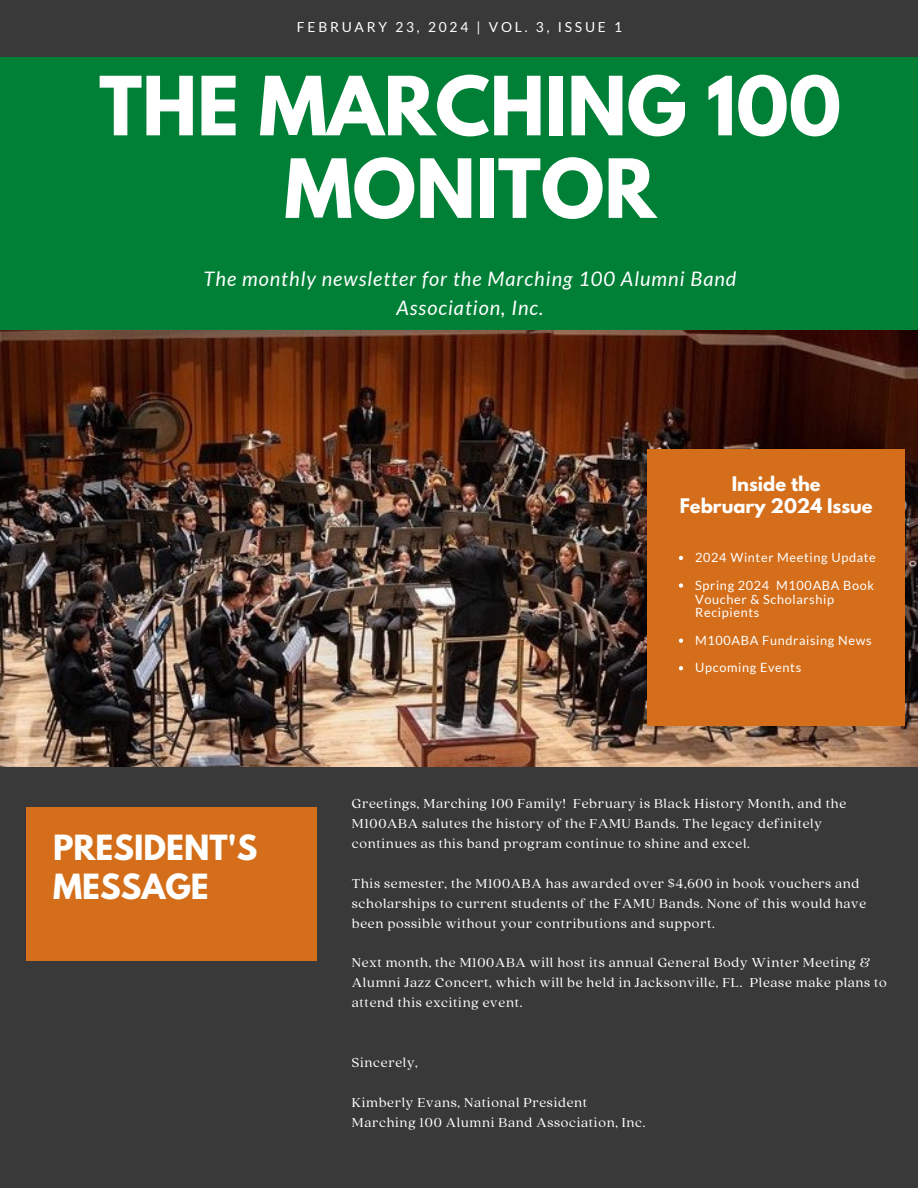
<style>
.page{position:relative;width:918px;height:1188px;background:#393939}
.page>*{position:absolute;margin:0;border:0;box-sizing:border-box;transform-origin:0 0}
.t1{font:700 72.3px/82.5px "League Spartan";color:#fff;text-align:center}
.t2{font:700 30.75px/38.1px "League Spartan";color:#fff}
.t3{font:italic 19.95px/28.7px "Lato";letter-spacing:.05em;color:#fff;text-align:center}
.t4{font:700 17.85px/21.9px "League Spartan";color:#fff;text-align:center}
.t5{font:14.4px/20px "Quincy CF";letter-spacing:.05em;color:#fff}
.t6{font:13.8px "Lato";letter-spacing:.2em;color:#fff}
.t7{font:12.75px/13.8px "Lato";letter-spacing:.05em;color:#fff}
</style>
<div class="page">
<img style="left:0;top:330px;width:918px;height:437px">
<div style="left:0;top:23px;width:918px;height:307px;background:#008037"></div>
<div style="left:0;top:0;width:918px;height:56px;background:#393939"></div>
<div style="left:26px;top:807px;width:290px;height:154px;background:#d46e1a"></div>
<div style="left:648px;top:450px;width:257px;height:275px;background:#d46e1a"></div>
<svg style="left:679px;top:556px;width:4px;height:4px"></svg>
<svg style="left:679px;top:583px;width:4px;height:5px"></svg>
<svg style="left:679px;top:639px;width:4px;height:4px"></svg>
<svg style="left:679px;top:666px;width:4px;height:4px"></svg>
<p class="t6" style="left:297px;top:19px;width:327px">FEBRUARY 23, 2024 | VOL. 3, ISSUE 1</p>
<p class="t1" style="left:99px;top:74px;width:744px">THE MARCHING 100<br>MONITOR</p>
<p class="t3" style="left:204px;top:264px;width:534px">The monthly newsletter for the Marching 100 Alumni Band<br>Association, Inc.</p>
<h5 class="t2" style="left:53px;top:833px;width:206px">PRESIDENT'S<br>MESSAGE</h5>
<p class="t4" style="left:680px;top:475px;width:194px">Inside the<br>February 2024 Issue</p>
<h1 class="t7" style="left:695px;top:550px;width:182px">2024 Winter Meeting Update</h1>
<h3 class="t7" style="left:695px;top:578px;width:181px">Spring 2024 M100ABA Book<br>Voucher &amp; Scholarship<br>Recipients</h3>
<p class="t7" style="left:695px;top:633px;width:178px">M100ABA Fundraising News</p>
<h4 class="t7" style="left:695px;top:661px;width:108px">Upcoming Events</h4>
<p class="t5" style="left:352px;top:793px;width:496px">Greetings, Marching 100 Family! February is Black History Month, and the<br>M100ABA salutes the history of the FAMU Bands. The legacy definitely continues as this band program continue to shine and excel.</p>
<p class="t5" style="left:352px;top:873px;width:516px">This semester, the M100ABA has awarded over $4,600 in book vouchers and scholarships to current students of the FAMU Bands. None of this would have been possible without your contributions and support.</p>
<p class="t5" style="left:352px;top:952px;width:536px">Next month, the M100ABA will host its annual General Body Winter Meeting &amp;<br>Alumni Jazz Concert, which will be held in Jacksonville, FL. Please make plans to attend this exciting event.</p>
<h2 class="t5" style="left:352px;top:1052px;width:67px">Sincerely,</h2>
<h6 class="t5" style="left:352px;top:1091px;width:295px">Kimberly Evans, National President<br>Marching 100 Alumni Band Association, Inc.</h6>
</div>
